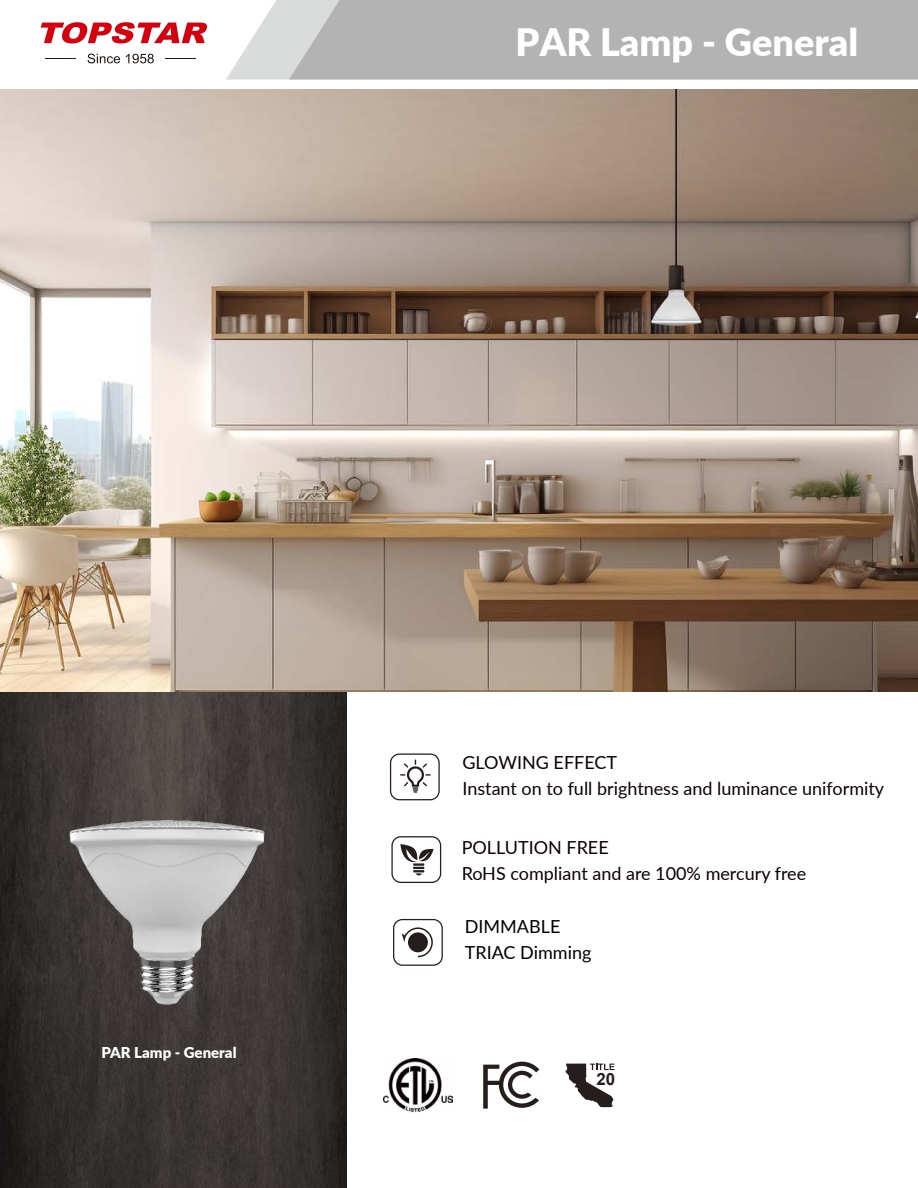
<style>
.page{position:relative;width:918px;height:1188px;background:#fff}
.page>*{position:absolute;margin:0;border:0;box-sizing:border-box;transform-origin:0 0}
.t1{font:900 37.8px "Lato";color:#fff}
.t2{font:18px/26.2px "Lato";color:#0c0005}
.t3{font:18px/26.2px "Lato";color:#000}
.t4{font:700 16.95px "Arial";color:#251e1c}
.t5{font:900 15px "Lato";color:#fff}
</style>
<div class="page">
<svg style="left:226px;top:0;width:63px;height:80px;fill:#dadbdb"></svg>
<div style="left:289px;top:0;width:629px;height:80px;background:#b3b3b4"></div>
<svg style="left:41px;top:22px;width:166px;height:21px"></svg>
<hr style="left:45px;top:59px;width:31px;height:1px;background:#231815">
<hr style="left:165px;top:59px;width:31px;height:1px;background:#231815">
<svg style="left:88px;top:54px;width:32px;height:9px"></svg>
<svg style="left:126px;top:54px;width:28px;height:9px"></svg>
<img style="left:0;top:692px;width:346px;height:496px">
<img style="left:0;top:89px;width:918px;height:603px">
<svg style="left:483px;top:1062px;width:56px;height:47px"></svg>
<img style="left:383px;top:1059px;width:70px;height:54px">
<svg style="left:565px;top:1064px;width:50px;height:43px"></svg>
<img style="left:57px;top:804px;width:221px;height:209px">
<svg style="left:393px;top:919px;width:50px;height:47px"></svg>
<svg style="left:391px;top:836px;width:50px;height:47px"></svg>
<svg style="left:390px;top:753px;width:50px;height:47px"></svg>
<h1 class="t1" style="left:516px;top:14px;width:344px">PAR Lamp - General</h1>
<p class="t5" style="left:102px;top:1042px;width:137px">PAR Lamp - General</p>
<p class="t2" style="left:462px;top:748px;width:423px">GLOWING EFFECT<br>Instant on to full brightness and luminance uniformity</p>
<p class="t2" style="left:462px;top:833px;width:346px">POLLUTION FREE<br>RoHS compliant and are 100% mercury free</p>
<p class="t3" style="left:465px;top:912px;width:128px">DIMMABLE<br>TRIAC Dimming</p>
<p class="t4" style="left:597px;top:1067px;width:20px">20</p>
</div>
